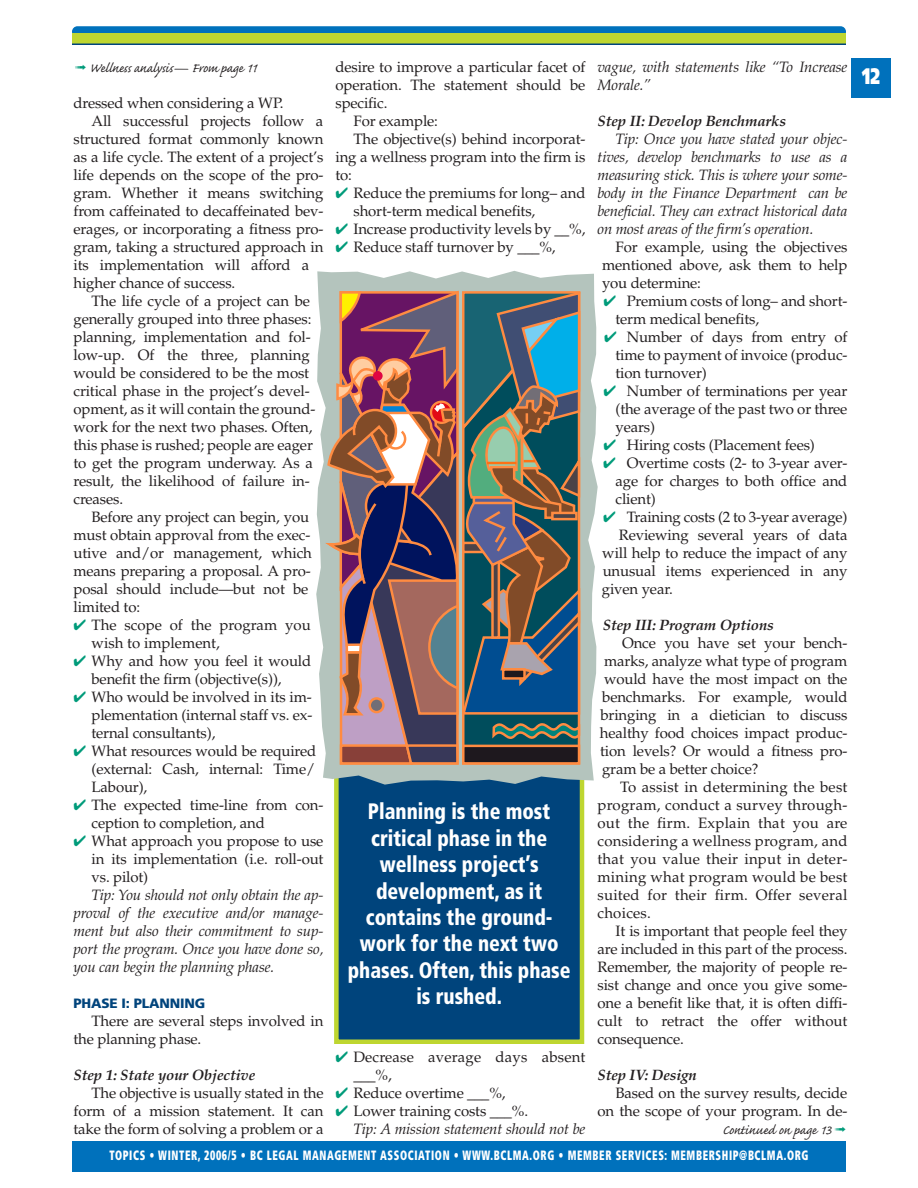
<style>
.page{position:relative;width:918px;height:1188px;background:#fff}
.page>*{position:absolute;margin:0;border:0;box-sizing:border-box;transform-origin:0 0}
.t1{font:900 22.5px "Frutiger";color:#fff;scale:.71 1}
.t2{font:900 condensed 22.35px/26.4px "Frutiger";color:#fff;text-align:center;scale:.9 1}
.t3{font:16.5px "Caflisch Script";letter-spacing:-.01em;color:#231f20}
.t4{font:15px/18px "Palatino";letter-spacing:-.01em;color:#231f20;text-align:justify}
.t5{font:italic 15px/18px "Palatino";letter-spacing:-.01em;color:#231f20;text-align:justify}
.t6{font:italic 700 15px "Palatino";letter-spacing:-.01em;color:#231f20}
.t7{font:15px/18px "Palatino";letter-spacing:.01em;color:#231f20}
.t8{font:900 condensed 13.5px "Frutiger";letter-spacing:.06em;color:#fff;scale:.75 1}
.t9{font:900 13.5px "Frutiger";letter-spacing:-.01em;color:#00447c}
.s1{color:#009b7a}
.s2{font-style:normal}
</style>
<div class="page">
<div style="left:72px;top:26px;width:774px;height:11px;background:#0071bc;border-radius:5px"></div>
<div style="left:72px;top:1142px;width:774px;height:30px;background:#0071bc"></div>
<div style="left:72px;top:33px;width:774px;height:11px;background:#bed630"></div>
<hr style="left:72px;top:44px;width:774px;height:1px;background:#00447c">
<div style="left:851px;top:58px;width:40px;height:40px;background:#0071bc"></div>
<div style="left:336px;top:739px;width:246px;height:303px;background:#00447c"></div>
<div style="left:334px;top:737px;width:250px;height:307px;border:4px solid #bed630"></div>
<svg style="left:316px;top:271px;width:282px;height:514px;fill:#b4c4bd"></svg>
<svg style="left:321px;top:289px;width:262px;height:477px"></svg>
<svg style="left:551px;top:512px;width:27px;height:8px"></svg>
<div style="left:502px;top:668px;width:24px;height:12px;background:#1e181e;border:2px solid #ff8b41"></div>
<p class="t5" style="left:598px;top:60px;width:251px">vague, with statements like “To Increase<br>Morale.”</p>
<p class="t6" style="left:598px;top:115px;width:190px">Step II: Develop Benchmarks</p>
<p class="t5" style="left:598px;top:132px;width:251px;text-indent:18px">Tip: Once you have stated your objec&shy;tives, develop benchmarks to use as a measuring stick. This is where your some&shy;body in the Finance Department can be beneficial. They can extract historical data on most areas of the firm’s operation.</p>
<p class="t4" style="left:602px;top:240px;width:247px;text-indent:13px">For example, using the objectives mentioned above, ask them to help you determine:</p>
<p class="t4" style="left:615px;top:294px;width:234px;text-indent:-12px"><span class="s1">✔</span> Premium costs of long– and short&shy;term medical benefits,</p>
<p class="t4" style="left:615px;top:330px;width:234px;text-indent:-11px"><span class="s1">✔</span> Number of days from entry of time to payment of invoice (produc&shy;tion turnover)</p>
<p class="t4" style="left:615px;top:384px;width:234px;text-indent:-12px"><span class="s1">✔</span> Number of terminations per year (the average of the past two or three years)</p>
<p class="t4" style="left:603px;top:438px;width:213px"><span class="s1">✔</span> Hiring costs (Placement fees)</p>
<p class="t4" style="left:615px;top:456px;width:234px;text-indent:-12px"><span class="s1">✔</span> Overtime costs (2- to 3-year aver&shy;age for charges to both office and client)</p>
<p class="t4" style="left:603px;top:510px;width:246px"><span class="s1">✔</span> Training costs (2 to 3-year average)</p>
<p class="t4" style="left:619px;top:528px;width:230px">Reviewing several years of data</p>
<p class="t4" style="left:602px;top:546px;width:247px">will help to reduce the impact of any</p>
<p class="t4" style="left:603px;top:564px;width:246px">unusual items experienced in any</p>
<p class="t4" style="left:602px;top:582px;width:72px">given year.</p>
<p class="t6" style="left:603px;top:619px;width:173px">Step III: Program Options</p>
<p class="t4" style="left:600px;top:636px;width:249px;text-indent:22px">Once you have set your bench&shy;marks, analyze what type of program would have the most impact on the benchmarks. For example, would bringing in a dietician to discuss healthy food choices impact produc&shy;tion levels? Or would a fitness pro&shy;gram be a better choice?</p>
<p class="t4" style="left:597px;top:780px;width:252px;text-indent:23px">To assist in determining the best program, conduct a survey through&shy;out the firm. Explain that you are considering a wellness program, and that you value their input in deter&shy;mining what program would be best suited for their firm. Offer several choices.</p>
<p class="t4" style="left:597px;top:924px;width:252px;text-indent:18px">It is important that people feel they are included in this part of the process.<br>Remember, the majority of people re&shy;sist change and once you give some&shy;one a benefit like that, it is often diffi&shy;cult to retract the offer without consequence.</p>
<p class="t6" style="left:597px;top:1069px;width:101px">Step IV: Design</p>
<p class="t4" style="left:597px;top:1086px;width:252px;text-align:right">Based on the survey results, decide on the scope of your program. In de-</p>
<p class="t8" style="left:109px;top:1150px;width:934px">TOPICS • WINTER, 2006/5 • BC LEGAL MANAGEMENT ASSOCIATION • WWW.BCLMA.ORG • MEMBER SERVICES: MEMBERSHIP@BCLMA.ORG</p>
<p class="t4" style="left:336px;top:60px;width:252px">desire to improve a particular facet of</p>
<p class="t4" style="left:336px;top:78px;width:252px">operation. The statement should be</p>
<p class="t4" style="left:336px;top:96px;width:54px">specific.</p>
<p class="t4" style="left:354px;top:114px;width:86px">For example:</p>
<p class="t4" style="left:354px;top:132px;width:234px">The objective(s) behind incorporat-</p>
<p class="t4" style="left:336px;top:150px;width:252px">ing a wellness program into the firm is</p>
<p class="t4" style="left:336px;top:168px;width:18px">to:</p>
<p class="t4" style="left:354px;top:186px;width:234px;text-indent:-18px"><span class="s1">✔</span> Reduce the premiums for long– and short-term medical benefits,</p>
<p class="t4" style="left:336px;top:222px;width:252px"><span class="s1">✔</span> Increase productivity levels by __%,</p>
<p class="t4" style="left:336px;top:240px;width:222px"><span class="s1">✔</span> Reduce staff turnover by ___%,</p>
<p class="t3" style="left:75px;top:62px;width:183px"><span class="s1">➟</span> Wellness analysis— From page 11</p>
<p class="t4" style="left:74px;top:96px;width:212px">dressed when considering a WP.</p>
<p class="t4" style="left:92px;top:114px;width:233px">All successful projects follow a</p>
<p class="t4" style="left:74px;top:132px;width:252px">structured format commonly known</p>
<p class="t4" style="left:74px;top:150px;width:252px">as a life cycle. The extent of a project’s</p>
<p class="t4" style="left:74px;top:168px;width:252px">life depends on the scope of the pro-</p>
<p class="t4" style="left:74px;top:186px;width:252px">gram. Whether it means switching</p>
<p class="t4" style="left:74px;top:204px;width:252px">from caffeinated to decaffeinated bev-</p>
<p class="t4" style="left:74px;top:222px;width:252px">erages, or incorporating a fitness pro-</p>
<p class="t4" style="left:74px;top:240px;width:251px">gram, taking a structured approach in</p>
<p class="t4" style="left:74px;top:258px;width:237px">its implementation will afford a</p>
<p class="t4" style="left:74px;top:276px;width:163px">higher chance of success.</p>
<p class="t4" style="left:92px;top:294px;width:220px">The life cycle of a project can be</p>
<p class="t4" style="left:74px;top:312px;width:239px">generally grouped into three phases:</p>
<p class="t4" style="left:74px;top:330px;width:239px">planning, implementation and fol-</p>
<p class="t4" style="left:74px;top:348px;width:238px">low-up. Of the three, planning</p>
<p class="t4" style="left:74px;top:366px;width:237px">would be considered to be the most</p>
<p class="t4" style="left:74px;top:384px;width:238px">critical phase in the project’s devel-</p>
<p class="t4" style="left:74px;top:402px;width:243px">opment, as it will contain the ground-</p>
<p class="t4" style="left:74px;top:420px;width:240px">work for the next two phases. Often,</p>
<p class="t4" style="left:74px;top:438px;width:241px">this phase is rushed; people are eager</p>
<p class="t4" style="left:74px;top:456px;width:241px">to get the program underway. As a</p>
<p class="t4" style="left:74px;top:474px;width:238px">result, the likelihood of failure in-</p>
<p class="t4" style="left:74px;top:492px;width:51px">creases.</p>
<p class="t4" style="left:92px;top:510px;width:219px">Before any project can begin, you</p>
<p class="t4" style="left:74px;top:528px;width:238px">must obtain approval from the exec-</p>
<p class="t4" style="left:74px;top:546px;width:240px">utive and/or management, which</p>
<p class="t4" style="left:74px;top:564px;width:239px">means preparing a proposal. A pro-</p>
<p class="t4" style="left:74px;top:582px;width:237px">posal should include—but not be</p>
<p class="t4" style="left:74px;top:600px;width:68px">limited to:</p>
<p class="t4" style="left:92px;top:618px;width:221px;text-indent:-18px"><span class="s1">✔</span> The scope of the program you wish to implement,</p>
<p class="t4" style="left:92px;top:654px;width:221px;text-indent:-18px"><span class="s1">✔</span> Why and how you feel it would benefit the firm (objective(s)),</p>
<p class="t4" style="left:92px;top:690px;width:223px;text-indent:-18px"><span class="s1">✔</span> Who would be involved in its im&shy;plementation (internal staff vs. ex&shy;ternal consultants),</p>
<p class="t4" style="left:92px;top:744px;width:226px;text-indent:-18px"><span class="s1">✔</span> What resources would be required (external: Cash, internal: Time/ Labour),</p>
<p class="t4" style="left:92px;top:798px;width:233px;text-indent:-18px"><span class="s1">✔</span> The expected time-line from con&shy;ception to completion, and</p>
<p class="t4" style="left:92px;top:834px;width:234px;text-indent:-18px"><span class="s1">✔</span> What approach you propose to use in its implementation (i.e. roll-out vs. pilot)</p>
<p class="t5" style="left:74px;top:888px;width:252px;text-indent:18px">Tip: You should not only obtain the ap&shy;proval of the executive and/or manage&shy;ment but also their commitment to sup&shy;port the program. Once you have done so, you can begin the planning phase.</p>
<p class="t9" style="left:74px;top:998px;width:133px">PHASE I: PLANNING</p>
<p class="t4" style="left:74px;top:1014px;width:252px;text-indent:18px">There are several steps involved in the planning phase.</p>
<p class="t6" style="left:74px;top:1069px;width:183px">Step 1: State your Objective</p>
<p class="t4" style="left:74px;top:1086px;width:252px;text-indent:18px">The objective is usually stated in the form of a mission statement. It can take the form of solving a problem or a</p>
<h2 class="t2" style="left:348px;top:800px;width:249px">Planning is the most critical phase in the wellness project’s development, as it contains the ground&shy;work for the next two phases. Often, this phase is rushed.</h2>
<p class="t7" style="left:354px;top:1050px;width:234px;text-indent:-18px"><span class="s1">✔</span> Decrease average days absent ___%,</p>
<p class="t4" style="left:336px;top:1086px;width:172px"><span class="s1">✔</span> Reduce overtime ___%,</p>
<p class="t5" style="left:354px;top:1104px;width:233px;text-indent:-18px"><span class="s1">✔</span> <span class="s2">Lower training costs ___%.<br></span>Tip: A mission statement should not be</p>
<p class="t3" style="left:722px;top:1124px;width:125px">Continued on page 13 <span class="s1">➟</span></p>
<h1 class="t1" style="left:862px;top:67px;width:26px">12</h1>
</div>
